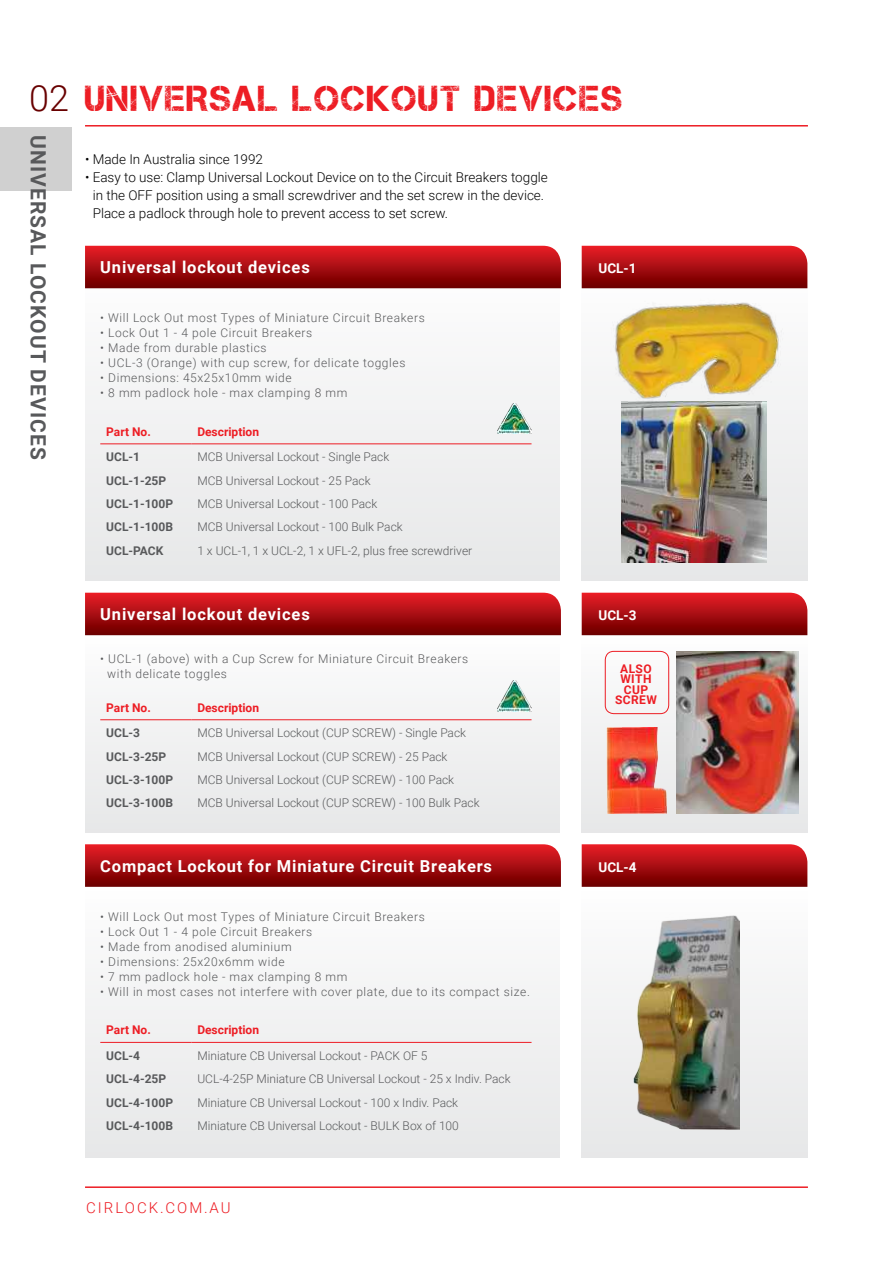
<style>
.page{position:relative;width:893px;height:1263px;background:#fff}
.page>*{position:absolute;margin:0;border:0;box-sizing:border-box;transform-origin:0 0}
.t1{font:36px "Captureit";letter-spacing:.05em;color:#ed1d24}
.t2{font:700 21px "Roboto";letter-spacing:.05em;color:#58595b}
.t3{font:700 16.5px "Roboto";letter-spacing:.05em;color:#fff}
.t4{font:300 15px "Roboto";letter-spacing:.135em;color:#ed1d24}
.t5{font:300 13.5px/18px "Roboto";color:#000}
.t6{font:700 13.5px "Roboto";color:#fff}
.t7{font:300 12px/15px "Roboto";letter-spacing:.04em;color:#58595b}
.t8{font:300 12px "Roboto";color:#58595b}
.t9{font:700 12px "Roboto";color:#58595b}
.t10{font:700 12px "Roboto";color:#ed1d24}
.t11{font:700 12px/10.5px "Roboto";letter-spacing:.035em;color:#ed1d24;text-align:center}
.s1{font-family:"Roboto";font-weight:300;color:#680000}
</style>
<div class="page">
<hr style="left:85px;top:1186px;width:723px;height:2px;background:#ed1d24">
<hr style="left:85px;top:125px;width:723px;height:2px;background:#ed1d24">
<div style="left:0;top:128px;width:72px;height:63px;background:#d0d0d0"></div>
<div style="left:85px;top:275px;width:475px;height:305px;background:#f1f1f2"></div>
<div style="left:85px;top:887px;width:475px;height:270px;background:#f1f2f2"></div>
<div style="left:85px;top:635px;width:475px;height:198px;background:#f1f1f2"></div>
<div style="left:582px;top:275px;width:225px;height:305px;background:#ededee"></div>
<div style="left:582px;top:887px;width:225px;height:270px;background:linear-gradient(to right,#f0f1f1,#f1f1f2)"></div>
<svg style="left:582px;top:635px;width:225px;height:198px"></svg>
<hr style="left:100px;top:443px;width:91px;height:1px;background:#ed1d24">
<hr style="left:191px;top:443px;width:340px;height:1px;background:#ed1d24">
<hr style="left:100px;top:1042px;width:91px;height:1px;background:#ed1d24">
<hr style="left:191px;top:1042px;width:340px;height:1px;background:#ed1d24">
<hr style="left:100px;top:719px;width:91px;height:1px;background:#ed1d24">
<hr style="left:191px;top:719px;width:340px;height:1px;background:#ed1d24">
<svg style="left:85px;top:246px;width:476px;height:42px;background:#a90d12"></svg>
<svg style="left:85px;top:844px;width:476px;height:43px;background:#aa1014"></svg>
<svg style="left:85px;top:593px;width:476px;height:42px;background:#a90d12"></svg>
<svg style="left:582px;top:246px;width:225px;height:42px;background:#b11015"></svg>
<svg style="left:582px;top:844px;width:225px;height:43px;background:#aa1115"></svg>
<svg style="left:582px;top:593px;width:225px;height:42px;background:#aa0e12"></svg>
<div style="left:605px;top:651px;width:64px;height:63px;border:1px solid #ed1d24;border-radius:9px"></div>
<img style="left:621px;top:419px;width:146px;height:144px">
<img style="left:676px;top:651px;width:122px;height:162px">
<img style="left:596px;top:282px;width:197px;height:137px">
<img style="left:598px;top:727px;width:71px;height:86px">
<img style="left:624px;top:905px;width:116px;height:225px">
<img style="left:497px;top:681px;width:34px;height:30px">
<img style="left:497px;top:403px;width:34px;height:31px">
<h1 class="t1" style="left:29px;top:78px;width:595px"><span class="s1">02</span> UNIVERSAL LOCKOUT DEVICES</h1>
<h2 class="t2" style="left:53px;top:135px;width:326px;rotate:90deg">UNIVERSAL LOCKOUT DEVICES</h2>
<p class="t5" style="left:85px;top:150px;width:180px">• Made In Australia since 1992</p>
<p class="t5" style="left:93px;top:168px;width:457px;text-indent:-8px">• Easy to use: Clamp Universal Lockout Device on to the Circuit Breakers toggle in the OFF position using a small screwdriver and the set screw in the device.<br>Place a padlock through hole to prevent access to set screw.</p>
<h3 class="t3" style="left:100px;top:256px;width:211px">Universal lockout devices</h3>
<p class="t7" style="left:100px;top:310px;width:326px">• Will Lock Out most Types of Miniature Circuit Breakers</p>
<p class="t7" style="left:100px;top:325px;width:213px">• Lock Out 1 - 4 pole Circuit Breakers</p>
<p class="t7" style="left:100px;top:340px;width:168px">• Made from durable plastics</p>
<p class="t7" style="left:100px;top:355px;width:307px">• UCL-3 (Orange) with cup screw, for delicate toggles</p>
<p class="t7" style="left:100px;top:370px;width:193px">• Dimensions: 45x25x10mm wide</p>
<p class="t7" style="left:100px;top:385px;width:249px">• 8 mm padlock hole - max clamping 8 mm</p>
<p class="t10" style="left:106px;top:423px;width:46px">Part No.</p>
<p class="t10" style="left:197px;top:423px;width:63px">Description</p>
<p class="t9" style="left:106px;top:449px;width:35px">UCL-1</p>
<p class="t8" style="left:197px;top:449px;width:193px">MCB Universal Lockout - Single Pack</p>
<p class="t9" style="left:106px;top:472px;width:61px">UCL-1-25P</p>
<p class="t8" style="left:197px;top:472px;width:175px">MCB Universal Lockout - 25 Pack</p>
<p class="t9" style="left:106px;top:495px;width:68px">UCL-1-100P</p>
<p class="t8" style="left:197px;top:495px;width:181px">MCB Universal Lockout - 100 Pack</p>
<p class="t9" style="left:106px;top:519px;width:68px">UCL-1-100B</p>
<p class="t8" style="left:197px;top:519px;width:207px">MCB Universal Lockout - 100 Bulk Pack</p>
<p class="t9" style="left:106px;top:542px;width:59px">UCL-PACK</p>
<p class="t8" style="left:197px;top:542px;width:276px">1 x UCL-1, 1 x UCL-2, 1 x UFL-2, plus free screwdriver</p>
<p class="t6" style="left:598px;top:259px;width:40px">UCL-1</p>
<h3 class="t3" style="left:100px;top:603px;width:211px">Universal lockout devices</h3>
<p class="t6" style="left:598px;top:606px;width:40px">UCL-3</p>
<p class="t7" style="left:107px;top:650px;width:363px;text-indent:-7px">• UCL-1 (above) with a Cup Screw for Miniature Circuit Breakers with delicate toggles</p>
<p class="t10" style="left:106px;top:699px;width:46px">Part No.</p>
<p class="t10" style="left:197px;top:699px;width:63px">Description</p>
<p class="t9" style="left:106px;top:724px;width:35px">UCL-3</p>
<p class="t8" style="left:197px;top:724px;width:270px">MCB Universal Lockout (CUP SCREW) - Single Pack</p>
<p class="t9" style="left:106px;top:748px;width:61px">UCL-3-25P</p>
<p class="t8" style="left:197px;top:748px;width:252px">MCB Universal Lockout (CUP SCREW) - 25 Pack</p>
<p class="t9" style="left:106px;top:771px;width:68px">UCL-3-100P</p>
<p class="t8" style="left:197px;top:771px;width:258px">MCB Universal Lockout (CUP SCREW) - 100 Pack</p>
<p class="t9" style="left:106px;top:795px;width:68px">UCL-3-100B</p>
<p class="t8" style="left:197px;top:795px;width:284px">MCB Universal Lockout (CUP SCREW) - 100 Bulk Pack</p>
<h3 class="t3" style="left:100px;top:854px;width:393px">Compact Lockout for Miniature Circuit Breakers</h3>
<p class="t7" style="left:100px;top:909px;width:326px">• Will Lock Out most Types of Miniature Circuit Breakers</p>
<p class="t7" style="left:100px;top:924px;width:213px">• Lock Out 1 - 4 pole Circuit Breakers</p>
<p class="t7" style="left:100px;top:939px;width:193px">• Made from anodised aluminium</p>
<p class="t7" style="left:100px;top:954px;width:186px">• Dimensions: 25x20x6mm wide</p>
<p class="t7" style="left:100px;top:969px;width:249px">• 7 mm padlock hole - max clamping 8 mm</p>
<p class="t7" style="left:100px;top:984px;width:431px">• Will in most cases not interfere with cover plate, due to its compact size.</p>
<p class="t10" style="left:106px;top:1021px;width:46px">Part No.</p>
<p class="t10" style="left:197px;top:1021px;width:63px">Description</p>
<p class="t9" style="left:106px;top:1047px;width:35px">UCL-4</p>
<p class="t8" style="left:197px;top:1047px;width:232px">Miniature CB Universal Lockout - PACK OF 5</p>
<p class="t9" style="left:106px;top:1070px;width:61px">UCL-4-25P</p>
<p class="t8" style="left:197px;top:1070px;width:315px">UCL-4-25P Miniature CB Universal Lockout - 25 x Indiv. Pack</p>
<p class="t9" style="left:106px;top:1094px;width:68px">UCL-4-100P</p>
<p class="t8" style="left:197px;top:1094px;width:262px">Miniature CB Universal Lockout - 100 x Indiv. Pack</p>
<p class="t9" style="left:106px;top:1117px;width:68px">UCL-4-100B</p>
<p class="t8" style="left:197px;top:1117px;width:263px">Miniature CB Universal Lockout - BULK Box of 100</p>
<p class="t4" style="left:86px;top:1197px;width:146px">CIRLOCK.COM.AU</p>
<p class="t11" style="left:615px;top:663px;width:43px">ALSO<br>WITH<br>CUP<br>SCREW</p>
<p class="t6" style="left:598px;top:858px;width:40px">UCL-4</p>
</div>
